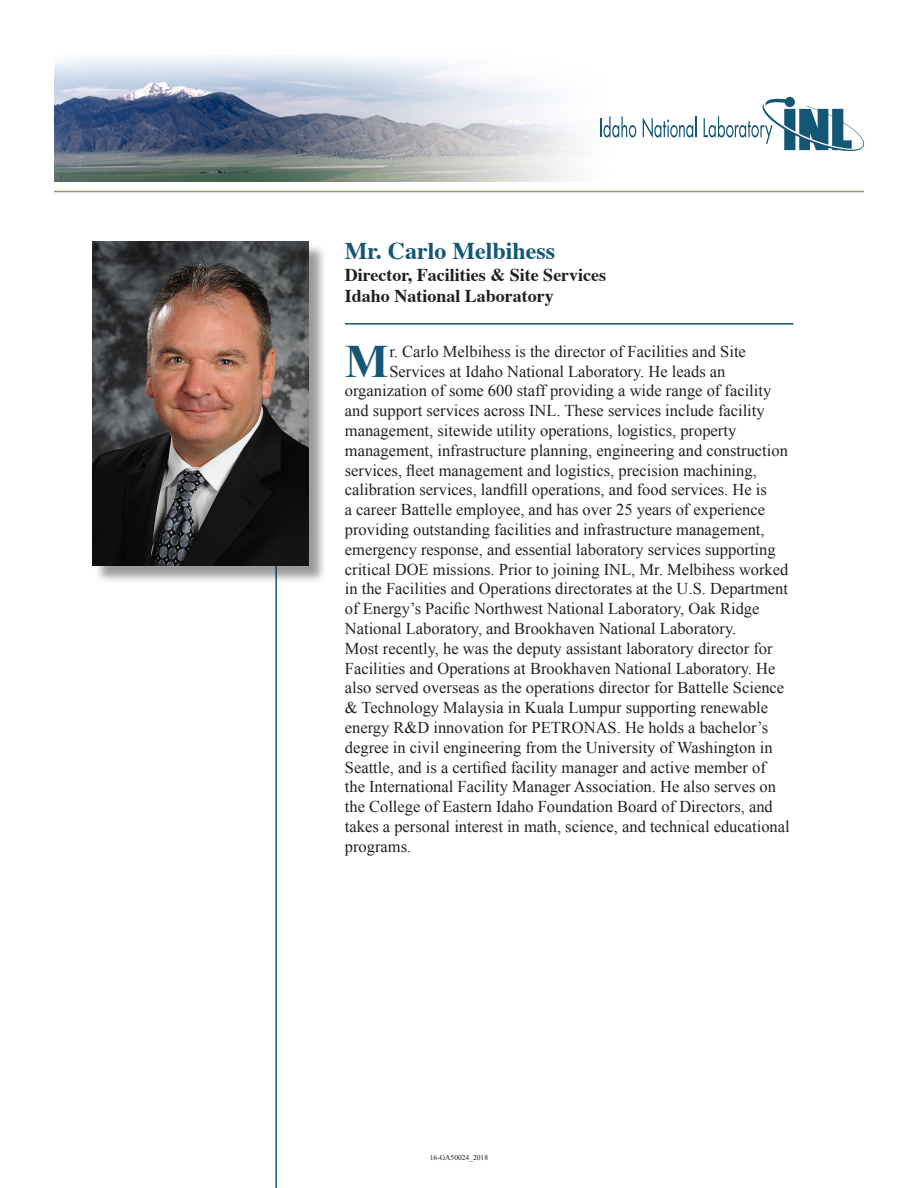
<style>
.page{position:relative;width:918px;height:1188px;background:#fff}
.page>*{position:absolute;margin:0;border:0;box-sizing:border-box;transform-origin:0 0}
.Initial_Cap{font:700 46.35px "Times New Roman";color:#135775}
.Name{font:700 24px "Times";color:#135775}
.t1{font:700 18px "Times";color:#231f20}
.Initial_Cap-2{font:16.5px "Times New Roman";color:#231f20}
.t2{font:7.5px "Times New Roman";color:#231f20}
</style>
<div class="page">
<hr style="left:345px;top:323px;width:449px;height:2px;background:#135775">
<hr style="left:275px;top:302px;width:2px;height:886px;background:#135775">
<div style="left:94px;top:243px;width:233px;height:341px;background:#231f20;opacity:.45"></div>
<img style="left:92px;top:241px;width:216px;height:324px">
<hr style="left:54px;top:191px;width:810px;height:1px;background:#8a9e6b">
<img style="left:54px;top:57px;width:737px;height:124px">
<svg style="left:600px;top:116px;width:36px;height:22px"></svg>
<svg style="left:643px;top:117px;width:50px;height:21px"></svg>
<hr style="left:695px;top:116px;width:2px;height:21px;background:#135775">
<svg style="left:704px;top:97px;width:160px;height:54px"></svg>
<p class="Name" style="left:345px;top:228px;width:212px">Mr. Carlo Melbihess</p>
<p class="t1" style="left:345px;top:257px;width:263px">Director, Facilities &amp; Site Services</p>
<p class="t1" style="left:345px;top:279px;width:211px">Idaho National Laboratory</p>
<p class="Initial_Cap" style="left:345px;top:329px;width:45px">M</p>
<p class="Initial_Cap-2" style="left:389px;top:340px;width:358px">r. Carlo Melbihess is the director of Facilities and Site</p>
<p class="Initial_Cap-2" style="left:389px;top:360px;width:338px">Services at Idaho National Laboratory. He leads an</p>
<p class="Initial_Cap-2" style="left:345px;top:380px;width:428px">organization of some 600 staff providing a wide range of facility</p>
<p class="Initial_Cap-2" style="left:345px;top:400px;width:421px">and support services across INL. These services include facility</p>
<p class="Initial_Cap-2" style="left:345px;top:419px;width:393px">management, sitewide utility operations, logistics, property</p>
<p class="Initial_Cap-2" style="left:345px;top:439px;width:445px">management, infrastructure planning, engineering and construction</p>
<p class="Initial_Cap-2" style="left:345px;top:459px;width:413px">services, fleet management and logistics, precision machining,</p>
<p class="Initial_Cap-2" style="left:345px;top:479px;width:424px">calibration services, landfill operations, and food services. He is</p>
<p class="Initial_Cap-2" style="left:345px;top:499px;width:422px">a career Battelle employee, and has over 25 years of experience</p>
<p class="Initial_Cap-2" style="left:345px;top:518px;width:421px">providing outstanding facilities and infrastructure management,</p>
<p class="Initial_Cap-2" style="left:345px;top:538px;width:432px">emergency response, and essential laboratory services supporting</p>
<p class="Initial_Cap-2" style="left:345px;top:558px;width:445px">critical DOE missions. Prior to joining INL, Mr. Melbihess worked</p>
<p class="Initial_Cap-2" style="left:345px;top:578px;width:445px">in the Facilities and Operations directorates at the U.S. Department</p>
<p class="Initial_Cap-2" style="left:345px;top:598px;width:416px">of Energy’s Pacific Northwest National Laboratory, Oak Ridge</p>
<p class="Initial_Cap-2" style="left:345px;top:617px;width:393px">National Laboratory, and Brookhaven National Laboratory.</p>
<p class="Initial_Cap-2" style="left:345px;top:637px;width:429px">Most recently, he was the deputy assistant laboratory director for</p>
<p class="Initial_Cap-2" style="left:345px;top:657px;width:432px">Facilities and Operations at Brookhaven National Laboratory. He</p>
<p class="Initial_Cap-2" style="left:345px;top:677px;width:441px">also served overseas as the operations director for Battelle Science</p>
<p class="Initial_Cap-2" style="left:345px;top:697px;width:425px">&amp; Technology Malaysia in Kuala Lumpur supporting renewable</p>
<p class="Initial_Cap-2" style="left:345px;top:716px;width:425px">energy R&amp;D innovation for PETRONAS. He holds a bachelor’s</p>
<p class="Initial_Cap-2" style="left:345px;top:736px;width:429px">degree in civil engineering from the University of Washington in</p>
<p class="Initial_Cap-2" style="left:345px;top:756px;width:423px">Seattle, and is a certified facility manager and active member of</p>
<p class="Initial_Cap-2" style="left:345px;top:776px;width:433px">the International Facility Manager Association. He also serves on</p>
<p class="Initial_Cap-2" style="left:345px;top:796px;width:430px">the College of Eastern Idaho Foundation Board of Directors, and</p>
<p class="Initial_Cap-2" style="left:345px;top:815px;width:446px">takes a personal interest in math, science, and technical educational</p>
<p class="Initial_Cap-2" style="left:345px;top:835px;width:68px">programs.</p>
<p class="t2" style="left:430px;top:1152px;width:60px">16-GA50024_2018</p>
</div>
